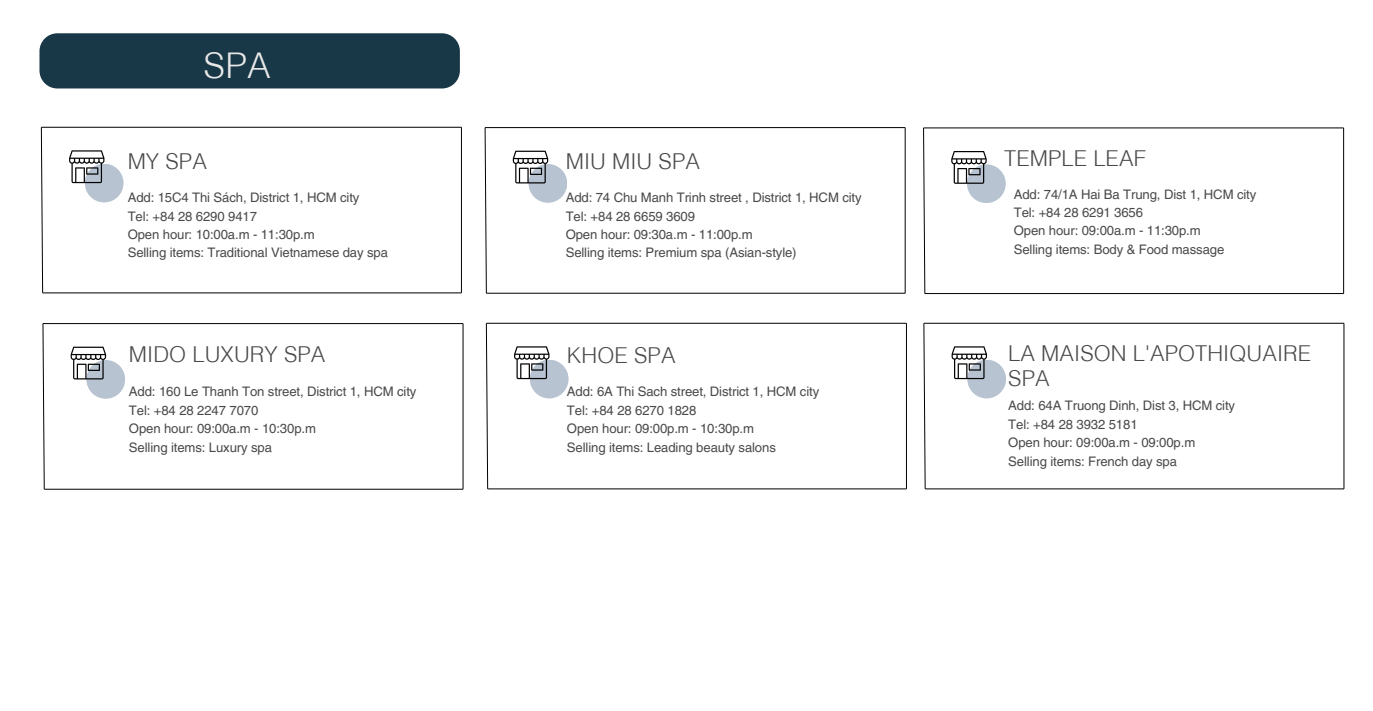
<style>
.page{position:relative;width:1373px;height:711px;background:#fff}
.page>*{position:absolute;margin:0;border:0;box-sizing:border-box;transform-origin:0 0}
.t1{font:300 35.44px "Helvetica LT Thai";color:#e8e8e8}
.t2{font:300 21.88px/24.9px "Helvetica LT Thai";letter-spacing:.005em;color:#4a494a}
.t3{font:13.12px/18.4px "Helvetica LT Pro";letter-spacing:-.01em;color:#4a494a}
</style>
<div class="page">
<div style="left:39px;top:33px;width:421px;height:55px;background:#183747;border-radius:18px"></div>
<hr style="left:41px;top:127px;width:420px;height:1px;background:#000">
<hr style="left:43px;top:292px;width:418px;height:1px;background:#000">
<svg style="left:41px;top:127px;width:2px;height:166px"></svg>
<hr style="left:461px;top:127px;width:1px;height:166px;background:#000">
<div style="left:85px;top:164px;width:39px;height:38px;background:#b7c3d1;border-radius:50%"></div>
<svg style="left:69px;top:150px;width:35px;height:33px"></svg>
<hr style="left:43px;top:323px;width:420px;height:1px;background:#000">
<hr style="left:44px;top:489px;width:419px;height:1px;background:#000">
<svg style="left:42px;top:323px;width:3px;height:167px"></svg>
<hr style="left:463px;top:323px;width:1px;height:166px;background:#000">
<div style="left:86px;top:360px;width:39px;height:39px;background:#b7c3d1;border-radius:50%"></div>
<svg style="left:71px;top:347px;width:35px;height:32px"></svg>
<hr style="left:924px;top:323px;width:420px;height:1px;background:#000">
<hr style="left:925px;top:488px;width:419px;height:1px;background:#000">
<svg style="left:923px;top:322px;width:3px;height:167px"></svg>
<hr style="left:1344px;top:323px;width:1px;height:166px;background:#000">
<div style="left:967px;top:360px;width:39px;height:38px;background:#b7c3d1;border-radius:50%"></div>
<svg style="left:951px;top:346px;width:36px;height:33px"></svg>
<hr style="left:485px;top:127px;width:420px;height:1px;background:#000">
<hr style="left:486px;top:293px;width:419px;height:1px;background:#000">
<svg style="left:484px;top:127px;width:3px;height:167px"></svg>
<hr style="left:905px;top:128px;width:1px;height:165px;background:#000">
<div style="left:528px;top:164px;width:39px;height:39px;background:#b7c3d1;border-radius:50%"></div>
<svg style="left:513px;top:151px;width:35px;height:32px"></svg>
<hr style="left:486px;top:323px;width:420px;height:1px;background:#000">
<hr style="left:488px;top:488px;width:418px;height:1px;background:#000">
<svg style="left:486px;top:322px;width:2px;height:167px"></svg>
<hr style="left:906px;top:323px;width:1px;height:166px;background:#000">
<div style="left:530px;top:360px;width:39px;height:38px;background:#b7c3d1;border-radius:50%"></div>
<svg style="left:514px;top:346px;width:35px;height:33px"></svg>
<hr style="left:923px;top:128px;width:421px;height:1px;background:#000">
<hr style="left:925px;top:293px;width:419px;height:1px;background:#000">
<svg style="left:923px;top:127px;width:2px;height:167px"></svg>
<hr style="left:1343px;top:128px;width:1px;height:165px;background:#000">
<div style="left:967px;top:164px;width:39px;height:39px;background:#b7c3d1;border-radius:50%"></div>
<svg style="left:951px;top:151px;width:36px;height:33px"></svg>
<h1 class="t1" style="left:204px;top:45px;width:69px">SPA</h1>
<h2 class="t2" style="left:128px;top:149px;width:81px">MY SPA</h2>
<h2 class="t2" style="left:566px;top:149px;width:136px">MIU MIU SPA</h2>
<h2 class="t2" style="left:1004px;top:146px;width:143px">TEMPLE LEAF</h2>
<p class="t3" style="left:128px;top:190px;width:262px">Add: 15C4 Thi Sách, District 1, HCM city<br>Tel: +84 28 6290 9417<br>Open hour: 10:00a.m - 11:30p.m<br>Selling items: Traditional Vietnamese day spa</p>
<p class="t3" style="left:566px;top:190px;width:297px">Add: 74 Chu Manh Trinh street , District 1, HCM city Tel: +84 28 6659 3609<br>Open hour: 09:30a.m - 11:00p.m<br>Selling items: Premium spa (Asian-style)</p>
<p class="t3" style="left:1014px;top:186px;width:244px">Add: 74/1A Hai Ba Trung, Dist 1, HCM city<br>Tel: +84 28 6291 3656<br>Open hour: 09:00a.m - 11:30p.m<br>Selling items: Body &amp; Food massage</p>
<h2 class="t2" style="left:129px;top:342px;width:198px">MIDO LUXURY SPA</h2>
<p class="t3" style="left:129px;top:384px;width:289px">Add: 160 Le Thanh Ton street, District 1, HCM city<br>Tel: +84 28 2247 7070<br>Open hour: 09:00a.m - 10:30p.m<br>Selling items: Luxury spa</p>
<h2 class="t2" style="left:567px;top:343px;width:110px">KHOE SPA</h2>
<p class="t3" style="left:567px;top:384px;width:254px">Add: 6A Thi Sach street, District 1, HCM city Tel: +84 28 6270 1828<br>Open hour: 09:00p.m - 10:30p.m<br>Selling items: Leading beauty salons</p>
<h2 class="t2" style="left:1008px;top:341px;width:304px">LA MAISON L'APOTHIQUAIRE<br>SPA</h2>
<p class="t3" style="left:1008px;top:398px;width:228px">Add: 64A Truong Dinh, Dist 3, HCM city<br>Tel: +84 28 3932 5181<br>Open hour: 09:00a.m - 09:00p.m<br>Selling items: French day spa</p>
</div>
